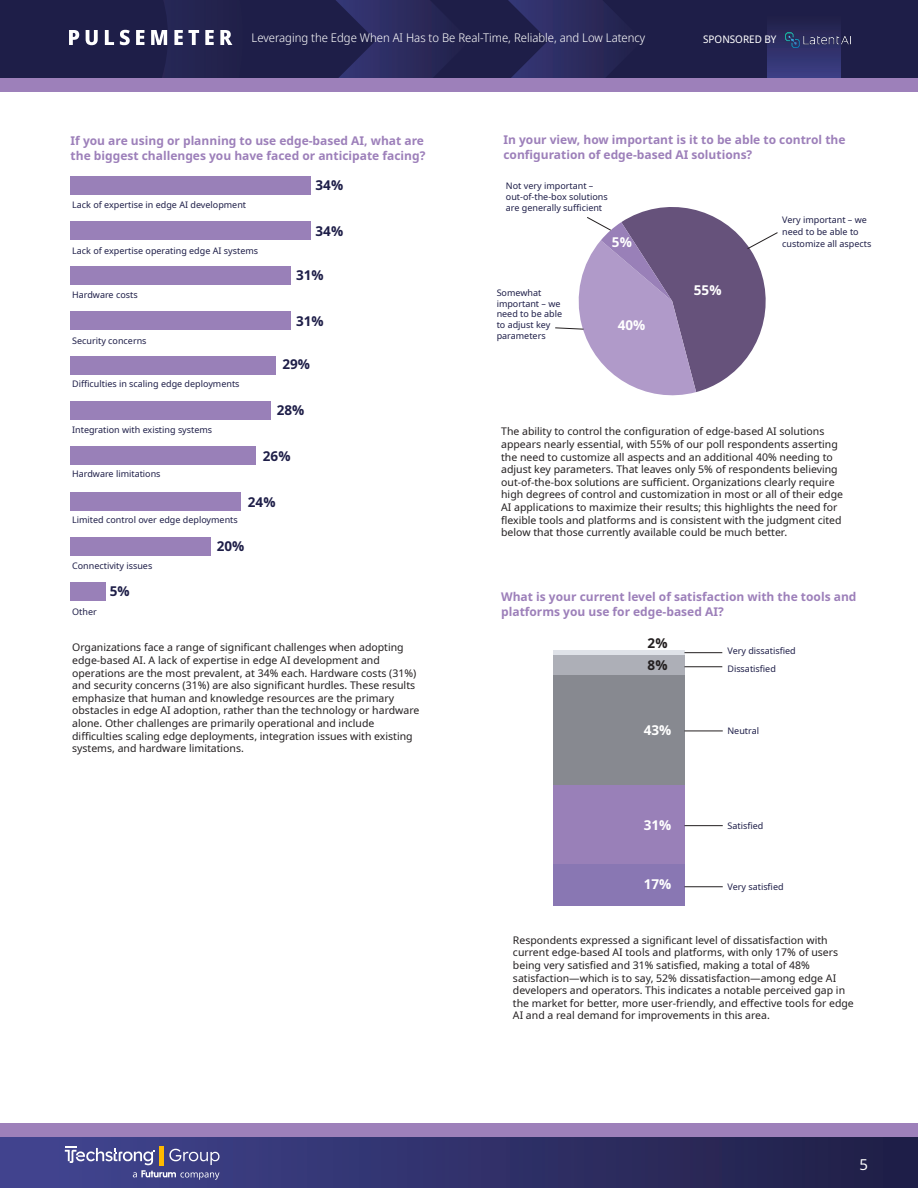
<style>
.page{position:relative;width:918px;height:1188px;background:#fff}
.page>*{position:absolute;margin:0;border:0;box-sizing:border-box;transform-origin:0 0}
.t1{font:15px "Noto Sans";color:#fff}
.Paragraph_Style_1{font:700 13.5px "Noto Sans";color:#1e1e48}
.Paragraph_Style_1-2{font:700 13.5px "Noto Sans";color:#fff}
.Paragraph_Style_1-3{font:700 13.5px "Noto Sans";color:#231f20}
.Paragraph_Style_1-4{font:700 12px/15px "Noto Sans";color:#9d80ba}
.t2{font:12px "Noto Sans Display";color:#fff}
.Paragraph_Style_1-5{font:10.5px/12.6px "Noto Sans";color:#231f20}
.t3{font:10.5px "Noto Sans Display";color:#fff}
.Paragraph_Style_1-6{font:9px/10.8px "Noto Sans";color:#1e1e48}
</style>
<div class="page">
<div style="left:0;top:0;width:918px;height:78px;background:#1e1e48"></div>
<svg style="left:336px;top:0;width:107px;height:78px"></svg>
<svg style="left:508px;top:0;width:107px;height:78px"></svg>
<div style="left:768px;top:17px;width:73px;height:61px;background:linear-gradient(to bottom,#212048,#3c3f86)"></div>
<div style="left:0;top:78px;width:918px;height:14px;background:#9d80ba"></div>
<svg style="left:69px;top:0;width:164px;height:78px"></svg>
<div style="left:0;top:1137px;width:918px;height:51px;background:#1e1e48"></div>
<div style="left:0;top:1137px;width:882px;height:51px;background:linear-gradient(to right,#424592,#212048)"></div>
<div style="left:0;top:1123px;width:918px;height:14px;background:#9d80ba"></div>
<img style="left:785px;top:32px;width:66px;height:15px">
<svg style="left:65px;top:1146px;width:155px;height:34px;background:#5e6097"></svg>
<div style="left:553px;top:863px;width:132px;height:43px;background:#8977b3"></div>
<div style="left:553px;top:785px;width:132px;height:78px;background:#9980b8"></div>
<div style="left:553px;top:675px;width:132px;height:110px;background:#878990"></div>
<div style="left:553px;top:655px;width:132px;height:20px;background:#adafb7"></div>
<hr style="left:553px;top:651px;width:132px;height:4px;background:#dfe2e8">
<hr style="left:685px;top:886px;width:38px;height:1px;background:#231f20">
<hr style="left:685px;top:825px;width:38px;height:1px;background:#231f20">
<hr style="left:685px;top:731px;width:38px;height:1px;background:#231f20">
<hr style="left:685px;top:666px;width:37px;height:1px;background:#231f20">
<hr style="left:685px;top:652px;width:37px;height:1px;background:#231f20">
<svg style="left:555px;top:207px;width:223px;height:189px"></svg>
<div style="left:71px;top:176px;width:240px;height:18px;background:#9980b8"></div>
<div style="left:71px;top:221px;width:240px;height:18px;background:#9980b8"></div>
<div style="left:71px;top:267px;width:220px;height:18px;background:#9980b8"></div>
<div style="left:71px;top:312px;width:220px;height:18px;background:#9980b8"></div>
<div style="left:71px;top:357px;width:205px;height:18px;background:#9980b8"></div>
<div style="left:71px;top:402px;width:200px;height:18px;background:#9980b8"></div>
<div style="left:71px;top:447px;width:185px;height:18px;background:#9980b8"></div>
<div style="left:71px;top:492px;width:170px;height:18px;background:#9980b8"></div>
<div style="left:71px;top:537px;width:140px;height:18px;background:#9980b8"></div>
<div style="left:71px;top:582px;width:35px;height:18px;background:#9980b8"></div>
<p class="t2" style="left:252px;top:29px;width:395px">Leveraging the Edge When AI Has to Be Real-Time, Reliable, and Low Latency</p>
<p class="t3" style="left:703px;top:32px;width:75px">SPONSORED BY</p>
<p class="Paragraph_Style_1-4" style="left:71px;top:133px;width:356px">If you are using or planning to use edge-based AI, what are the biggest challenges you have faced or anticipate facing?</p>
<p class="Paragraph_Style_1-6" style="left:72px;top:200px;width:176px">Lack of expertise in edge AI development</p>
<p class="Paragraph_Style_1" style="left:316px;top:176px;width:29px">34%</p>
<p class="Paragraph_Style_1" style="left:316px;top:222px;width:29px">34%</p>
<p class="Paragraph_Style_1" style="left:296px;top:265px;width:29px">31%</p>
<p class="Paragraph_Style_1" style="left:296px;top:311px;width:29px">31%</p>
<p class="Paragraph_Style_1" style="left:282px;top:355px;width:29px">29%</p>
<p class="Paragraph_Style_1" style="left:277px;top:401px;width:29px">28%</p>
<p class="Paragraph_Style_1" style="left:263px;top:446px;width:29px">26%</p>
<p class="Paragraph_Style_1" style="left:248px;top:492px;width:29px">24%</p>
<p class="Paragraph_Style_1-6" style="left:72px;top:246px;width:188px">Lack of expertise operating edge AI systems</p>
<p class="Paragraph_Style_1-6" style="left:72px;top:289px;width:67px">Hardware costs</p>
<p class="Paragraph_Style_1-6" style="left:72px;top:335px;width:76px">Security concerns</p>
<p class="Paragraph_Style_1-6" style="left:72px;top:379px;width:169px">Difficulties in scaling edge deployments</p>
<p class="Paragraph_Style_1-6" style="left:72px;top:425px;width:142px">Integration with existing systems</p>
<p class="Paragraph_Style_1-6" style="left:72px;top:469px;width:90px">Hardware limitations</p>
<p class="Paragraph_Style_1-6" style="left:72px;top:515px;width:167px">Limited control over edge deployments</p>
<p class="Paragraph_Style_1-6" style="left:72px;top:561px;width:82px">Connectivity issues</p>
<p class="Paragraph_Style_1-6" style="left:72px;top:607px;width:26px">Other</p>
<p class="Paragraph_Style_1" style="left:217px;top:537px;width:29px">20%</p>
<p class="Paragraph_Style_1" style="left:110px;top:582px;width:21px">5%</p>
<p class="Paragraph_Style_1-5" style="left:72px;top:642px;width:349px">Organizations face a range of significant challenges when adopting edge-based AI. A lack of expertise in edge AI development and operations are the most prevalent, at 34% each. Hardware costs (31%) and security concerns (31%) are also significant hurdles. These results emphasize that human and knowledge resources are the primary obstacles in edge AI adoption, rather than the technology or hardware alone. Other challenges are primarily operational and include difficulties scaling edge deployments, integration issues with existing systems, and hardware limitations.</p>
<p class="Paragraph_Style_1-4" style="left:503px;top:133px;width:344px">In your view, how important is it to be able to control the configuration of edge-based AI solutions?</p>
<p class="Paragraph_Style_1-6" style="left:506px;top:181px;width:103px">Not very important – out-of-the-box solutions are generally sufficient</p>
<p class="Paragraph_Style_1-6" style="left:497px;top:287px;width:67px">Somewhat important – we need to be able to adjust key parameters</p>
<p class="Paragraph_Style_1-2" style="left:612px;top:233px;width:21px">5%</p>
<p class="Paragraph_Style_1-2" style="left:618px;top:316px;width:29px">40%</p>
<p class="Paragraph_Style_1-2" style="left:694px;top:281px;width:29px">55%</p>
<p class="Paragraph_Style_1-6" style="left:782px;top:214px;width:91px;line-height:12px">Very important – we need to be able to customize all aspects</p>
<p class="Paragraph_Style_1-5" style="left:501px;top:425px;width:343px">The ability to control the configuration of edge-based AI solutions appears nearly essential, with 55% of our poll respondents asserting the need to customize all aspects and an additional 40% needing to adjust key parameters. That leaves only 5% of respondents believing out-of-the-box solutions are sufficient. Organizations clearly require high degrees of control and customization in most or all of their edge AI applications to maximize their results; this highlights the need for flexible tools and platforms and is consistent with the judgment cited below that those currently available could be much better.</p>
<p class="Paragraph_Style_1-4" style="left:501px;top:590px;width:357px">What is your current level of satisfaction with the tools and platforms you use for edge-based AI?</p>
<p class="Paragraph_Style_1-3" style="left:648px;top:633px;width:21px">2%</p>
<p class="Paragraph_Style_1-6" style="left:727px;top:646px;width:70px">Very dissatisfied</p>
<p class="Paragraph_Style_1-3" style="left:648px;top:655px;width:21px">8%</p>
<p class="Paragraph_Style_1-6" style="left:727px;top:663px;width:50px">Dissatisfied</p>
<p class="Paragraph_Style_1-2" style="left:644px;top:721px;width:29px">43%</p>
<p class="Paragraph_Style_1-6" style="left:727px;top:726px;width:33px">Neutral</p>
<p class="Paragraph_Style_1-2" style="left:644px;top:815px;width:29px">31%</p>
<p class="Paragraph_Style_1-6" style="left:727px;top:820px;width:37px">Satisfied</p>
<p class="Paragraph_Style_1-2" style="left:644px;top:875px;width:29px">17%</p>
<p class="Paragraph_Style_1-6" style="left:727px;top:882px;width:58px">Very satisfied</p>
<p class="Paragraph_Style_1-5" style="left:513px;top:934px;width:342px">Respondents expressed a significant level of dissatisfaction with current edge-based AI tools and platforms, with only 17% of users being very satisfied and 31% satisfied, making a total of 48% satisfaction—which is to say, 52% dissatisfaction—among edge AI developers and operators. This indicates a notable perceived gap in the market for better, more user-friendly, and effective tools for edge AI and a real demand for improvements in this area.</p>
<h1 class="t1" style="left:859px;top:1154px;width:10px">5</h1>
</div>
